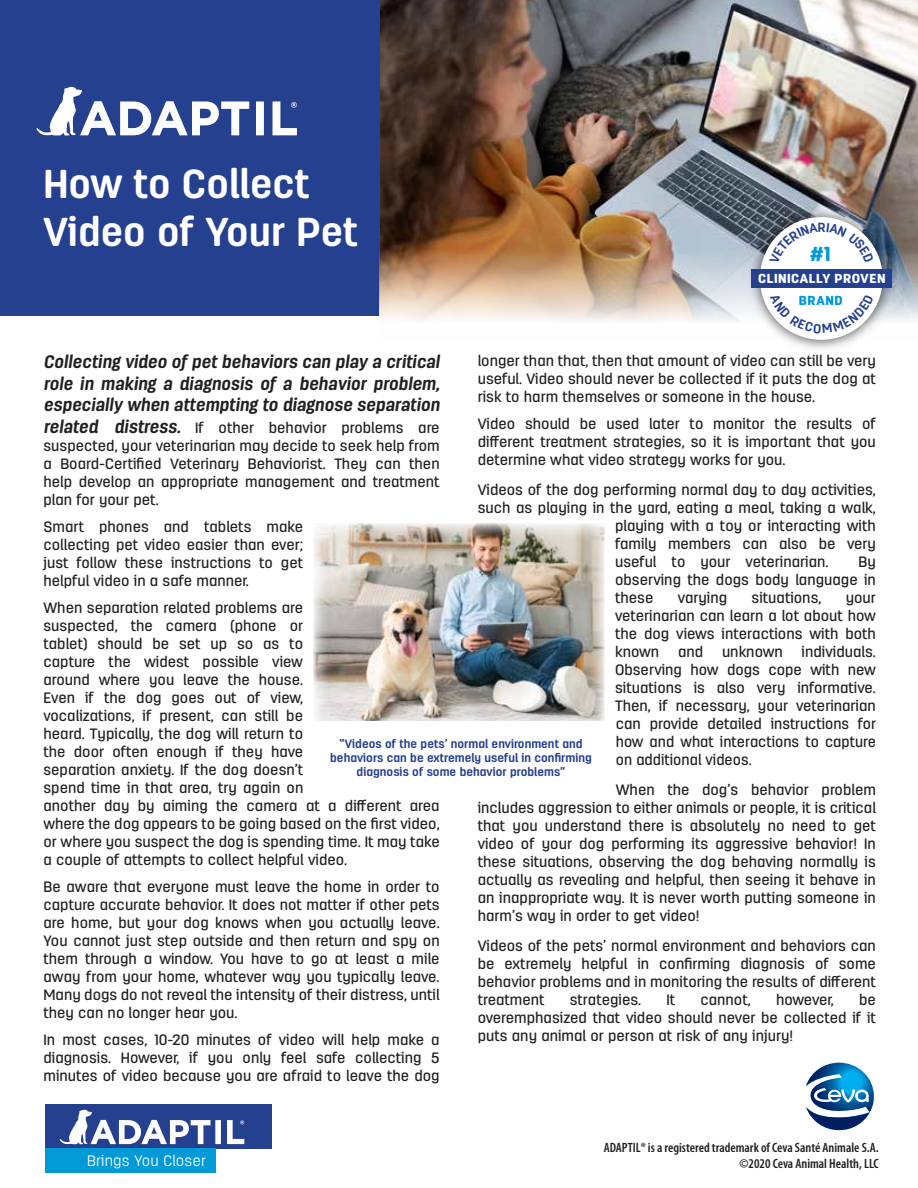
<style>
.page{position:relative;width:918px;height:1188px;background:#fff}
.page>*{position:absolute;margin:0;border:0;box-sizing:border-box;transform-origin:0 0}
.t1{font:700 40.2px/48.3px "Antartida Rounded";color:#fff}
.t2{font:900 20.25px "Antartida Rounded";color:#0199d6}
.t3{font:italic 700 18px/21.6px "Antartida Rounded";color:#231f20;text-align:justify}
.t4{font:300 15.15px "Antartida Rounded";letter-spacing:.01em;color:#fff}
.t5{font:500 15px/18px "Antartida Rounded";color:#231f20;text-align:justify}
.t6{font:500 15px "Antartida Rounded";letter-spacing:-.02em;color:#231f20}
.t7{font:600 condensed 13.5px/16.2px "Myriad Pro";color:#231f20;text-align:right}
.t8{font:900 13.05px "Antartida Rounded";letter-spacing:.04em;color:#fff}
.t9{font:900 13.05px "Antartida Rounded";letter-spacing:.045em;color:#0199d6}
.t10{font:700 12px/14.4px "Antartida Rounded";color:#25408f;text-align:center}
.s1{font-weight:700;font-style:italic;font-size:18px}
</style>
<div class="page">
<div style="left:45px;top:1104px;width:227px;height:44px;background:#25408f"></div>
<svg style="left:60px;top:1110px;width:184px;height:34px"></svg>
<div style="left:45px;top:1148px;width:170px;height:25px;background:#0199d6"></div>
<div style="left:0;top:0;width:399px;height:316px;background:#25408f"></div>
<svg style="left:806px;top:1063px;width:68px;height:67px"></svg>
<img style="left:381px;top:0;width:537px;height:240px">
<img style="left:380px;top:240px;width:538px;height:81px">
<img style="left:314px;top:523px;width:291px;height:198px">
<svg style="left:37px;top:87px;width:260px;height:49px"></svg>
<img style="left:743px;top:201px;width:156px;height:148px">
<div style="left:760px;top:217px;width:123px;height:123px;background:#fff;border-radius:50%"></div>
<div style="left:752px;top:269px;width:140px;height:19px;background:#25408f"></div>
<svg style="left:769px;top:222px;width:105px;height:25px"></svg>
<svg style="left:770px;top:310px;width:104px;height:23px"></svg>
<h1 class="t1" style="left:44px;top:160px;width:316px">How to Collect<br>Video of Your Pet</h1>
<h2 class="t2" style="left:810px;top:242px;width:23px">#1</h2>
<p class="t9" style="left:799px;top:293px;width:45px">BRAND</p>
<p class="t8" style="left:758px;top:271px;width:129px">CLINICALLY PROVEN</p>
<p class="t3" style="left:44px;top:351px;width:398px">Collecting video of pet behaviors can play a critical role in making a diagnosis of a behavior problem, especially when attempting to diagnose separation</p>
<p class="t5" style="left:43px;top:419px;width:398px"><span class="s1">related distress.</span> If other behavior problems are suspected, your veterinarian may decide to seek help from a Board-Certified Veterinary Behaviorist. They can then help develop an appropriate management and treatment plan for your pet.</p>
<p class="t5" style="left:43px;top:518px;width:261px">Smart phones and tablets make collecting pet video easier than ever; just follow these instructions to get helpful video in a safe manner.</p>
<p class="t5" style="left:43px;top:599px;width:398px;text-align:left">When separation related problems are<br>suspected, the camera (phone or<br>tablet) should be set up so as to<br>capture the widest possible view<br>around where you leave the house.<br>Even if the dog goes out of view,<br>vocalizations, if present, can still be<br>heard. Typically, the dog will return to<br>the door often enough if they have<br>separation anxiety. If the dog doesn’t<br>spend time in that area, try again on<br>another day by aiming the camera at a different area where the dog appears to be going based on the first video, or where you suspect the dog is spending time. It may take a couple of attempts to collect helpful video.</p>
<p class="t5" style="left:43px;top:878px;width:398px">Be aware that everyone must leave the home in order to capture accurate behavior. It does not matter if other pets are home, but your dog knows when you actually leave.<br>You cannot just step outside and then return and spy on them through a window. You have to go at least a mile away from your home, whatever way you typically leave.<br>Many dogs do not reveal the intensity of their distress, until they can no longer hear you.</p>
<p class="t5" style="left:43px;top:1031px;width:398px">In most cases, 10-20 minutes of video will help make a diagnosis. However, if you only feel safe collecting 5 minutes of video because you are afraid to leave the dog</p>
<p class="t5" style="left:478px;top:352px;width:400px">longer than that, then that amount of video can still be very useful. Video should never be collected if it puts the dog at risk to harm themselves or someone in the house.</p>
<p class="t5" style="left:478px;top:415px;width:400px">Video should be used later to monitor the results of different treatment strategies, so it is important that you determine what video strategy works for you.</p>
<p class="t5" style="left:478px;top:481px;width:400px">Videos of the dog performing normal day to day activities,</p>
<p class="t5" style="left:478px;top:499px;width:400px">such as playing in the yard, eating a meal, taking a walk,</p>
<p class="t5" style="left:615px;top:517px;width:262px">playing with a toy or interacting with</p>
<p class="t5" style="left:615px;top:535px;width:262px">family members can also be very</p>
<p class="t5" style="left:615px;top:553px;width:215px">useful to your veterinarian.</p>
<p class="t5" style="left:615px;top:553px;width:262px;text-indent:244px">By observing the dogs body language in these</p>
<p class="t5" style="left:678px;top:589px;width:51px">varying</p>
<p class="t5" style="left:752px;top:589px;width:71px">situations,</p>
<p class="t5" style="left:615px;top:589px;width:262px;text-indent:231px">your veterinarian can learn a lot about how the dog views interactions with both known</p>
<p class="t5" style="left:615px;top:643px;width:262px;text-indent:187px">individuals.<br>Observing how dogs cope with new situations is also very informative.<br>Then, if necessary, your veterinarian can provide detailed instructions for how and what interactions to capture on additional videos.</p>
<p class="t5" style="left:478px;top:781px;width:400px;text-indent:138px">When the dog’s behavior problem includes aggression to either animals or people, it is critical that you understand there is absolutely no need to get video of your dog performing its aggressive behavior! In these situations, observing the dog behaving normally is actually as revealing and helpful, then seeing it behave in an inappropriate way. It is never worth putting someone in harm’s way in order to get video!</p>
<p class="t5" style="left:478px;top:937px;width:400px">Videos of the pets’ normal environment and behaviors can be extremely helpful in confirming diagnosis of some behavior problems and in monitoring the results of different treatment</p>
<p class="t5" style="left:678px;top:643px;width:27px">and</p>
<p class="t5" style="left:722px;top:643px;width:62px">unknown</p>
<p class="t10" style="left:330px;top:736px;width:263px">“Videos of the pets’ normal environment and behaviors can be extremely useful in confirming diagnosis of some behavior problems”</p>
<p class="t5" style="left:478px;top:991px;width:400px;text-indent:381px">be overemphasized that video should never be collected if it puts any animal or person at risk of any injury!</p>
<p class="t5" style="left:570px;top:991px;width:73px">strategies.</p>
<p class="t5" style="left:667px;top:991px;width:10px">It</p>
<p class="t5" style="left:701px;top:991px;width:52px">cannot,</p>
<p class="t6" style="left:776px;top:991px;width:59px">however,</p>
<p class="t4" style="left:87px;top:1153px;width:120px">Brings You Closer</p>
<p class="t7" style="left:604px;top:1140px;width:276px">ADAPTIL® is a registered trademark of Ceva Santé Animale S.A. ©2020 Ceva Animal Health, LLC</p>
</div>
